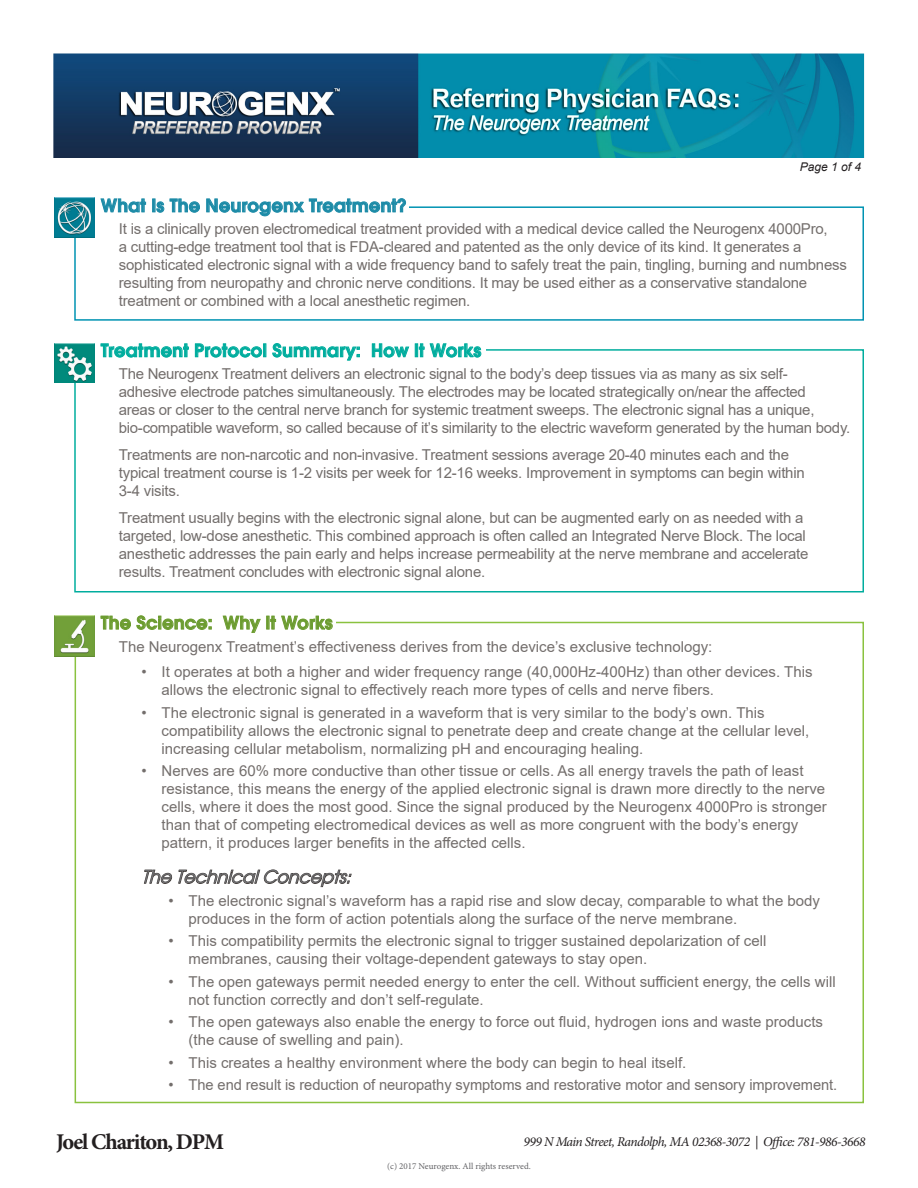
<style>
.page{position:relative;width:918px;height:1188px;background:#fff}
.page>*{position:absolute;margin:0;border:0;box-sizing:border-box;transform-origin:0 0}
.t1{font:700 22.5px "Minion Pro";letter-spacing:-.055em;color:#231f20}
.t2{font:600 19.5px "Avant Gar Got Itc TEE";letter-spacing:.015em;color:#00ad9e}
.t3{font:600 19.5px "Avant Gar Got Itc TEE";letter-spacing:.015em;color:#1c8ba7}
.t4{font:600 19.5px "Avant Gar Got Itc TEE";letter-spacing:.015em;color:#6c9c30}
.t5{font:italic 18px "Atilla Normal";color:#6c6d70}
.FAQ_Body_Paragraph_S{font:15px/18px "Arial";letter-spacing:-.005em;color:#736e6c}
.t6{font:italic 13.5px "Minion Pro";letter-spacing:-.035em;color:#231f20}
.t7{font:italic 12px "Arial";color:#231f20}
.t8{font:9px "Minion Pro";color:#636366}
</style>
<div class="page">
<img style="left:53px;top:53px;width:812px;height:105px">
<div style="left:74px;top:349px;width:790px;height:243px;border:2px solid #00ad9e"></div>
<div style="left:81px;top:343px;width:405px;height:21px;background:#fff"></div>
<div style="left:74px;top:206px;width:790px;height:115px;border:2px solid #0093b2"></div>
<div style="left:86px;top:192px;width:323px;height:21px;background:#fff"></div>
<svg style="left:101px;top:343px;width:88px;height:14px"></svg>
<svg style="left:195px;top:343px;width:71px;height:14px"></svg>
<svg style="left:272px;top:343px;width:88px;height:18px"></svg>
<svg style="left:372px;top:343px;width:37px;height:14px"></svg>
<svg style="left:415px;top:343px;width:66px;height:14px"></svg>
<img style="left:54px;top:343px;width:40px;height:40px">
<svg style="left:101px;top:199px;width:45px;height:14px"></svg>
<svg style="left:152px;top:199px;width:12px;height:14px"></svg>
<svg style="left:170px;top:199px;width:30px;height:14px"></svg>
<svg style="left:206px;top:198px;width:200px;height:18px"></svg>
<img style="left:54px;top:197px;width:40px;height:41px">
<svg style="left:101px;top:616px;width:30px;height:14px"></svg>
<svg style="left:137px;top:616px;width:75px;height:14px"></svg>
<svg style="left:223px;top:616px;width:110px;height:17px"></svg>
<svg style="left:144px;top:869px;width:28px;height:15px"></svg>
<svg style="left:178px;top:869px;width:174px;height:19px"></svg>
<img style="left:54px;top:616px;width:40px;height:40px">
<p class="t7" style="left:800px;top:159px;width:63px">Page 1 of 4</p>
<p class="t3" style="left:101px;top:194px;width:307px">What Is The Neurogenx Treatment?</p>
<p class="FAQ_Body_Paragraph_S" style="left:119px;top:220px;width:730px">It is a clinically proven electromedical treatment provided with a medical device called the Neurogenx 4000Pro,<br>a cutting-edge treatment tool that is FDA-cleared and patented as the only device of its kind. It generates a sophisticated electronic signal with a wide frequency band to safely treat the pain, tingling, burning and numbness resulting from neuropathy and chronic nerve conditions. It may be used either as a conservative standalone treatment or combined with a local anesthetic regimen.</p>
<p class="t2" style="left:101px;top:339px;width:382px">Treatment Protocol Summary: How It Works</p>
<p class="FAQ_Body_Paragraph_S" style="left:119px;top:365px;width:733px">The Neurogenx Treatment delivers an electronic signal to the body’s deep tissues via as many as six self-<br>adhesive electrode patches simultaneously. The electrodes may be located strategically on/near the affected<br>areas or closer to the central nerve branch for systemic treatment sweeps. The electronic signal has a unique, bio-compatible waveform, so called because of it’s similarity to the electric waveform generated by the human body.</p>
<p class="FAQ_Body_Paragraph_S" style="left:119px;top:446px;width:688px">Treatments are non-narcotic and non-invasive. Treatment sessions average 20-40 minutes each and the typical treatment course is 1-2 visits per week for 12-16 weeks. Improvement in symptoms can begin within<br>3-4 visits.</p>
<p class="FAQ_Body_Paragraph_S" style="left:119px;top:509px;width:691px">Treatment usually begins with the electronic signal alone, but can be augmented early on as needed with a targeted, low-dose anesthetic. This combined approach is often called an Integrated Nerve Block. The local anesthetic addresses the pain early and helps increase permeability at the nerve membrane and accelerate results. Treatment concludes with electronic signal alone.</p>
<p class="t4" style="left:101px;top:611px;width:233px">The Science: Why It Works</p>
<p class="FAQ_Body_Paragraph_S" style="left:119px;top:637px;width:595px">The Neurogenx Treatment’s effectiveness derives from the device’s exclusive technology:</p>
<p class="FAQ_Body_Paragraph_S" style="left:162px;top:663px;width:652px;text-indent:-20px">• It operates at both a higher and wider frequency range (40,000Hz-400Hz) than other devices. This allows the electronic signal to effectively reach more types of cells and nerve fibers.</p>
<p class="FAQ_Body_Paragraph_S" style="left:162px;top:703px;width:649px;text-indent:-20px">• The electronic signal is generated in a waveform that is very similar to the body’s own. This compatibility allows the electronic signal to penetrate deep and create change at the cellular level, increasing cellular metabolism, normalizing pH and encouraging healing.</p>
<p class="FAQ_Body_Paragraph_S" style="left:162px;top:762px;width:667px;text-indent:-20px">• Nerves are 60% more conductive than other tissue or cells. As all energy travels the path of least resistance, this means the energy of the applied electronic signal is drawn more directly to the nerve cells, where it does the most good. Since the signal produced by the Neurogenx 4000Pro is stronger than that of competing electromedical devices as well as more congruent with the body’s energy pattern, it produces larger benefits in the affected cells.</p>
<p class="t5" style="left:141px;top:865px;width:217px">The TechnicalConcepts:</p>
<p class="FAQ_Body_Paragraph_S" style="left:189px;top:891px;width:633px;text-indent:-20px">• The electronic signal’s waveform has a rapid rise and slow decay, comparable to what the body produces in the form of action potentials along the surface of the nerve membrane.</p>
<p class="FAQ_Body_Paragraph_S" style="left:189px;top:932px;width:579px;text-indent:-20px">• This compatibility permits the electronic signal to trigger sustained depolarization of cell membranes, causing their voltage-dependent gateways to stay open.</p>
<p class="FAQ_Body_Paragraph_S" style="left:189px;top:972px;width:649px;text-indent:-20px">• The open gateways permit needed energy to enter the cell. Without sufficient energy, the cells will not function correctly and don’t self-regulate.</p>
<p class="FAQ_Body_Paragraph_S" style="left:189px;top:1013px;width:636px;text-indent:-20px">• The open gateways also enable the energy to force out fluid, hydrogen ions and waste products (the cause of swelling and pain).</p>
<p class="FAQ_Body_Paragraph_S" style="left:168px;top:1053px;width:519px">• This creates a healthy environment where the body can begin to heal itself.</p>
<p class="FAQ_Body_Paragraph_S" style="left:168px;top:1076px;width:670px">• The end result is reduction of neuropathy symptoms and restorative motor and sensory improvement.</p>
<h1 class="t1" style="left:56px;top:1126px;width:169px">Joel Chariton, DPM</h1>
<p class="t6" style="left:523px;top:1132px;width:344px">999 N Main Street, Randolph, MA 02368-3072 | Office: 781-986-3668</p>
<p class="t8" style="left:387px;top:1160px;width:145px">(c) 2017 Neurogenx. All rights reserved.</p>
</div>
